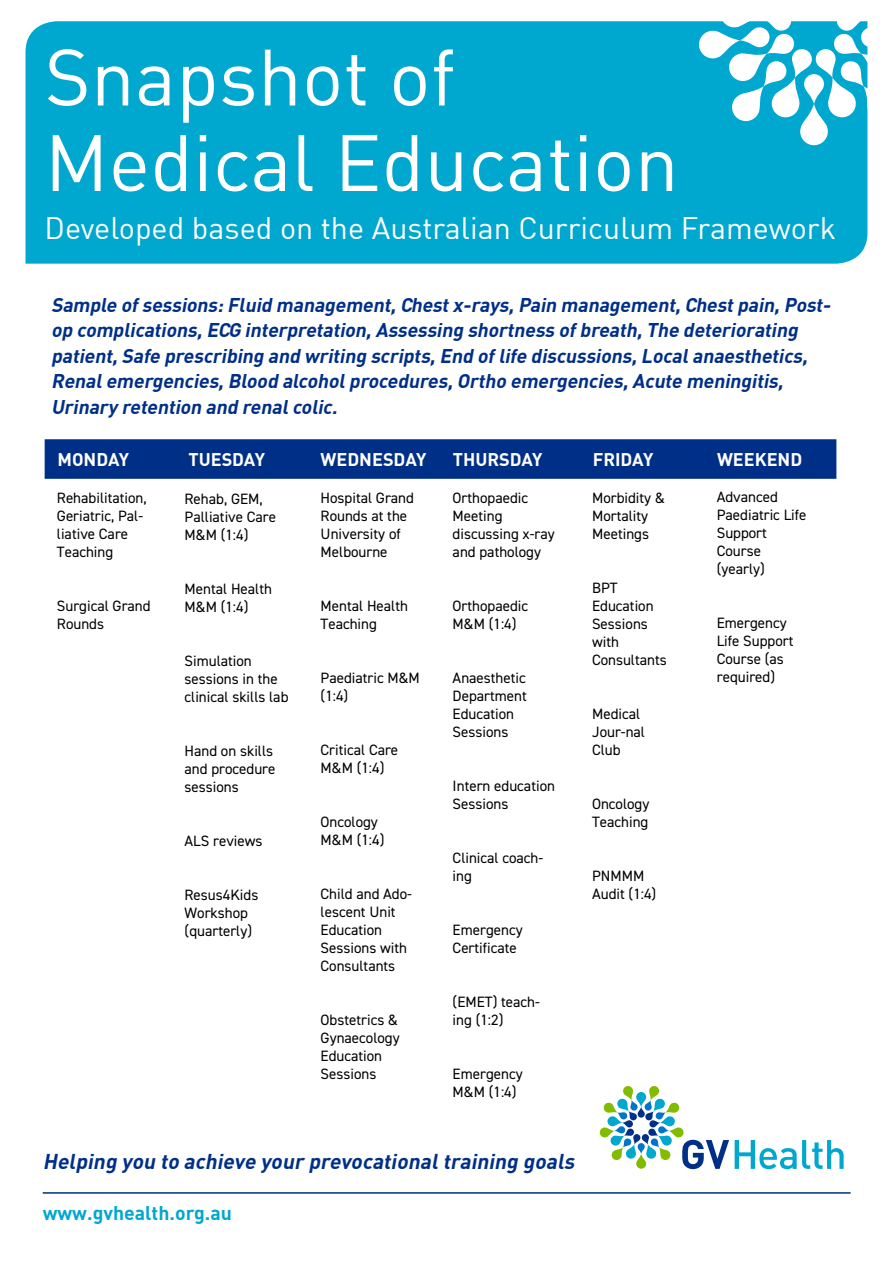
<style>
.page{position:relative;width:893px;height:1263px;background:#fff}
.page>*{position:absolute;margin:0;border:0;box-sizing:border-box;transform-origin:0 0}
.t1{font:78.45px/85.5px "DIN";color:#fff}
.t2{font:30.45px "DIN";color:#fff}
.t3{font:italic 700 21px "DIN";color:#002f87}
.t4{font:italic 700 19.5px/25.5px "DIN";color:#002f87}
.t5{font:700 19.5px "DIN";color:#00a7ce}
.t6{font:700 18px "DIN";color:#fff}
.t7{font:15px/18px "DIN2014";color:#000}
</style>
<div class="page">
<div style="left:26px;top:21px;width:841px;height:243px;background:#00a7ce"></div>
<svg style="left:599px;top:1086px;width:130px;height:83px"></svg>
<svg style="left:735px;top:1140px;width:109px;height:29px"></svg>
<hr style="left:43px;top:1192px;width:808px;height:2px;background:#002f87">
<svg style="left:698px;top:21px;width:170px;height:124px"></svg>
<div style="left:45px;top:439px;width:791px;height:40px;background:#002f87"></div>
<h1 class="t1" style="left:45px;top:33px;width:636px">Snapshot of<br>Medical Education</h1>
<h2 class="t2" style="left:45px;top:209px;width:793px">Developed based on the Australian Curriculum Framework</h2>
<p class="t4" style="left:51px;top:291px;width:785px">Sample ofsessions:Fluid management,Chestx-rays,Pain management,Chestpain,Post&shy;op complications,ECG interpretation,Assessing shortness ofbreath,The deteriorating patient,Safe prescribing and writing scripts,End oflife discussions,Localanaesthetics, Renalemergencies,Blood alcoholprocedures,Ortho emergencies,Acute meningitis, Urinary retention and renalcolic.</p>
<p class="t6" style="left:57px;top:448px;width:73px">MONDAY</p>
<p class="t6" style="left:188px;top:448px;width:78px">TUESDAY</p>
<p class="t6" style="left:321px;top:448px;width:107px">WEDNESDAY</p>
<p class="t6" style="left:453px;top:448px;width:91px">THURSDAY</p>
<p class="t6" style="left:593px;top:448px;width:62px">FRIDAY</p>
<p class="t6" style="left:717px;top:448px;width:87px">WEEKEND</p>
<p class="t7" style="left:57px;top:489px;width:91px">Rehabilitation,<br>Geriatric, Pal&shy;liative Care<br>Teaching</p>
<p class="t7" style="left:717px;top:488px;width:91px">Advanced<br>Paediatric Life<br>Support<br>Course (yearly)</p>
<p class="t7" style="left:321px;top:489px;width:95px">Hospital Grand<br>Rounds at the<br>University of<br>Melbourne</p>
<p class="t7" style="left:453px;top:489px;width:104px">Orthopaedic<br>Meeting discussing x-ray and pathology</p>
<p class="t7" style="left:592px;top:489px;width:74px">Morbidity &amp;<br>Mortality<br>Meetings</p>
<p class="t7" style="left:185px;top:489px;width:93px">Rehab, GEM,<br>Palliative Care<br>M&amp;M (1:4)</p>
<p class="t7" style="left:57px;top:597px;width:95px">Surgical Grand<br>Rounds</p>
<p class="t7" style="left:185px;top:579px;width:89px">Mental Health<br>M&amp;M (1:4)</p>
<p class="t7" style="left:185px;top:651px;width:105px">Simulation sessions in the clinical skills lab</p>
<p class="t7" style="left:185px;top:741px;width:92px">Hand on skills and procedure sessions</p>
<p class="t7" style="left:185px;top:831px;width:79px">ALS reviews</p>
<p class="t7" style="left:185px;top:885px;width:75px">Resus4Kids<br>Workshop (quarterly)</p>
<p class="t7" style="left:321px;top:597px;width:89px">Mental Health<br>Teaching</p>
<p class="t7" style="left:321px;top:669px;width:101px">Paediatric M&amp;M (1:4)</p>
<p class="t7" style="left:321px;top:741px;width:79px">Critical Care<br>M&amp;M (1:4)</p>
<p class="t7" style="left:321px;top:813px;width:65px">Oncology<br>M&amp;M (1:4)</p>
<p class="t7" style="left:321px;top:885px;width:93px">Child and Ado&shy;lescent Unit<br>Education<br>Sessions with<br>Consultants</p>
<p class="t7" style="left:321px;top:1011px;width:81px">Obstetrics &amp;<br>Gynaecology<br>Education<br>Sessions</p>
<p class="t7" style="left:453px;top:597px;width:77px">Orthopaedic<br>M&amp;M (1:4)</p>
<p class="t7" style="left:453px;top:669px;width:76px">Anaesthetic<br>Department<br>Education<br>Sessions</p>
<p class="t7" style="left:453px;top:777px;width:104px">Intern education<br>Sessions</p>
<p class="t7" style="left:453px;top:849px;width:92px">Clinical coach&shy;ing</p>
<p class="t7" style="left:453px;top:921px;width:72px">Emergency<br>Certificate</p>
<p class="t7" style="left:453px;top:993px;width:89px">(EMET) teach&shy;ing (1:2)</p>
<p class="t7" style="left:453px;top:1065px;width:72px">Emergency<br>M&amp;M (1:4)</p>
<p class="t7" style="left:592px;top:579px;width:76px">BPT<br>Education<br>Sessions with<br>Consultants</p>
<p class="t7" style="left:592px;top:705px;width:54px">Medical<br>Jour-nal<br>Club</p>
<p class="t7" style="left:592px;top:795px;width:59px">Oncology<br>Teaching</p>
<p class="t7" style="left:592px;top:867px;width:66px">PNMMM<br>Audit (1:4)</p>
<h3 class="t3" style="left:43px;top:1147px;width:538px">Helping you to achieve your prevocationaltraining goals</h3>
<h3 class="t5" style="left:43px;top:1200px;width:191px">www.gvhealth.org.au</h3>
<p class="t7" style="left:717px;top:614px;width:78px">Emergency<br>Life Support<br>Course (as required)</p>
</div>
